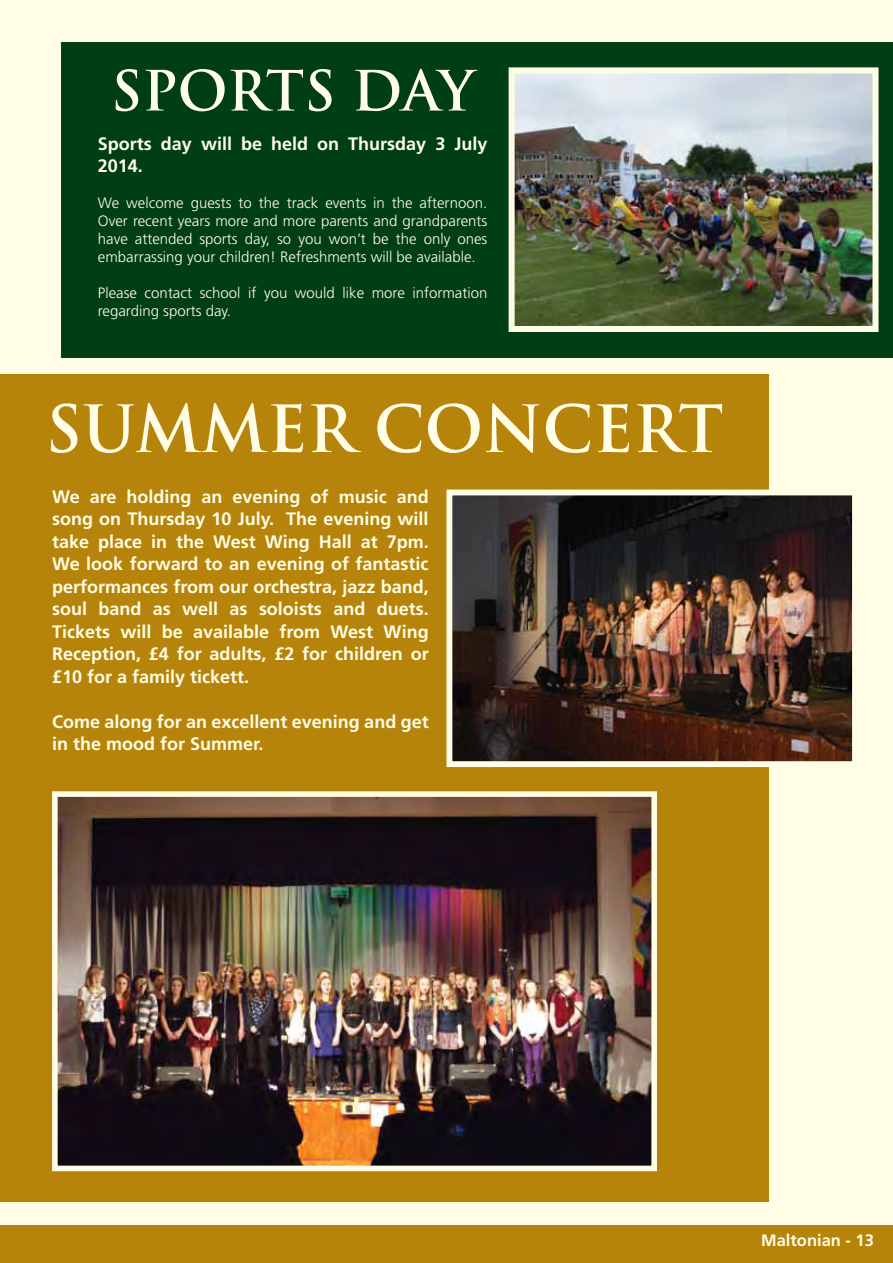
<style>
.page{position:relative;width:893px;height:1263px;background:#fff}
.page>*{position:absolute;margin:0;border:0;box-sizing:border-box;transform-origin:0 0}
.t1{font:700 63.3px "Trajan";color:#fffde5}
.t2{font:700 54px "Trajan";color:#fffde5}
.t3{font:700 18px/22.5px "Frutiger";color:#fffde5}
.t4{font:700 16.5px "Frutiger";color:#fffde5}
.t5{font:300 15px/18px "Frutiger";color:#fffde5;text-align:justify}
</style>
<div class="page">
<div style="left:0;top:0;width:893px;height:1224px;background:#fffde5"></div>
<div style="left:0;top:1225px;width:893px;height:38px;background:#b6840b"></div>
<div style="left:0;top:374px;width:769px;height:828px;background:#b6840b"></div>
<img style="left:453px;top:497px;width:398px;height:263px">
<div style="left:446px;top:490px;width:412px;height:277px;border:6px solid #fffde5"></div>
<img style="left:59px;top:798px;width:591px;height:366px">
<div style="left:52px;top:791px;width:605px;height:380px;border:6px solid #fffde5"></div>
<div style="left:61px;top:42px;width:832px;height:315px;background:#003e15"></div>
<img style="left:516px;top:74px;width:355px;height:251px">
<div style="left:509px;top:67px;width:369px;height:265px;border:6px solid #fffde5"></div>
<h2 class="t2" style="left:111px;top:57px;width:365px">SPORTS DAY</h2>
<p class="t3" style="left:98px;top:133px;width:391px;line-height:21.6px">Sports day will be held on Thursday 3 July<br>2014.</p>
<p class="t5" style="left:98px;top:194px;width:391px">We welcome guests to the track events in the afternoon.<br>Over recent years more and more parents and grandparents have attended sports day, so you won’t be the only ones embarrassing your children! Refreshments will be available.</p>
<p class="t5" style="left:98px;top:284px;width:391px">Please contact school if you would like more information regarding sports day.</p>
<h1 class="t1" style="left:45px;top:389px;width:680px">SUMMER CONCERT</h1>
<p class="t3" style="left:52px;top:485px;width:378px;text-align:justify">We are holding an evening of music and song on Thursday 10 July. The evening will take place in the West Wing Hall at 7pm.<br>We look forward to an evening of fantastic performances from our orchestra, jazz band, soul band as well as soloists and duets.<br>Tickets will be available from West Wing Reception, £4 for adults, £2 for children or £10 for a family tickett.</p>
<p class="t3" style="left:52px;top:710px;width:378px">Come along for an excellent evening and get in the mood for Summer.</p>
<p class="t4" style="left:761px;top:1231px;width:114px">Maltonian - 13</p>
</div>
